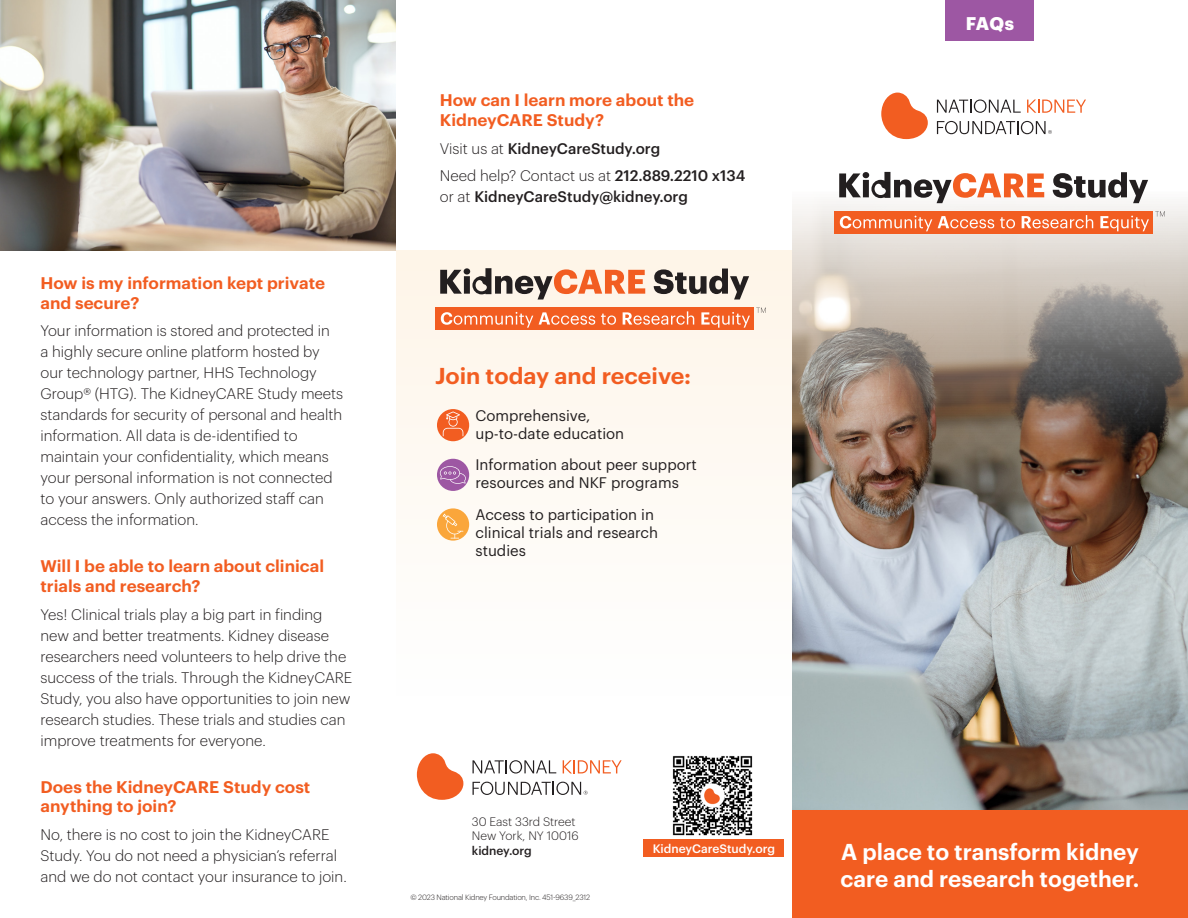
<style>
.page{position:relative;width:1188px;height:918px;background:#fff}
.page>*{position:absolute;margin:0;border:0;box-sizing:border-box;transform-origin:0 0}
.t1{font:600 22.5px/27px "Graphik";color:#fff}
.Head_2{font:600 22.5px "Graphik";color:#f25d21}
.t2{font:700 18px "Graphik";color:#fff}
.Head_2-2{font:600 16.5px/19.8px "Graphik";color:#f25d21}
.Body_1{font:300 15px/21px "Graphik";color:#231f20}
.Body_Bullet_2{font:15px/18px "Graphik";color:#231f20}
.Body_1-2{font:500 15px/21px "Graphik";color:#231f20}
.Body_1-3{font:300 12px/14.4px "Graphik";color:#231f20}
.Body_1-4{font:500 12px "Graphik";color:#fff}
.t3{font:300 7.5px "Graphik";letter-spacing:-.02em;color:#231f20}
.s1{font-weight:300}
.s2{font-weight:500}
</style>
<div class="page">
<img style="left:792px;top:191px;width:396px;height:620px">
<img style="left:0;top:0;width:396px;height:251px">
<svg style="left:417px;top:753px;width:46px;height:47px"></svg>
<svg style="left:473px;top:760px;width:83px;height:14px"></svg>
<svg style="left:563px;top:760px;width:59px;height:13px"></svg>
<svg style="left:473px;top:782px;width:115px;height:13px"></svg>
<svg style="left:881px;top:93px;width:47px;height:46px"></svg>
<svg style="left:937px;top:99px;width:84px;height:14px"></svg>
<svg style="left:1027px;top:100px;width:59px;height:13px"></svg>
<svg style="left:937px;top:121px;width:115px;height:13px"></svg>
<div style="left:792px;top:811px;width:396px;height:107px;background:#f25d21"></div>
<img style="left:672px;top:756px;width:81px;height:80px">
<div style="left:643px;top:839px;width:141px;height:18px;background:#f25d21"></div>
<div style="left:834px;top:211px;width:318px;height:23px;background:#f25d21"></div>
<svg style="left:1053px;top:172px;width:95px;height:31px"></svg>
<svg style="left:840px;top:216px;width:92px;height:15px"></svg>
<svg style="left:938px;top:216px;width:56px;height:12px"></svg>
<svg style="left:1000px;top:217px;width:15px;height:11px"></svg>
<svg style="left:1022px;top:215px;width:71px;height:13px"></svg>
<svg style="left:1100px;top:216px;width:49px;height:15px"></svg>
<svg style="left:839px;top:172px;width:205px;height:31px"></svg>
<svg style="left:1155px;top:211px;width:10px;height:6px"></svg>
<div style="left:396px;top:250px;width:396px;height:446px;background:#fefaf4"></div>
<div style="left:437px;top:409px;width:32px;height:32px;background:#f25d21;border-radius:50%"></div>
<svg style="left:443px;top:411px;width:20px;height:25px"></svg>
<div style="left:437px;top:459px;width:32px;height:32px;background:#9d57a3;border-radius:50%"></div>
<svg style="left:440px;top:466px;width:26px;height:18px"></svg>
<div style="left:437px;top:508px;width:32px;height:33px;background:#faa63b;border-radius:50%"></div>
<svg style="left:443px;top:514px;width:20px;height:25px"></svg>
<div style="left:435px;top:307px;width:318px;height:23px;background:#f25d21"></div>
<svg style="left:654px;top:269px;width:95px;height:31px"></svg>
<svg style="left:441px;top:312px;width:92px;height:16px"></svg>
<svg style="left:539px;top:312px;width:56px;height:13px"></svg>
<svg style="left:601px;top:314px;width:15px;height:11px"></svg>
<svg style="left:623px;top:311px;width:71px;height:14px"></svg>
<svg style="left:701px;top:312px;width:49px;height:16px"></svg>
<svg style="left:440px;top:268px;width:205px;height:32px"></svg>
<svg style="left:757px;top:308px;width:9px;height:5px"></svg>
<div style="left:946px;top:0;width:88px;height:40px;background:#9d57a3"></div>
<p class="Head_2-2" style="left:40px;top:272px;width:286px">How is my information kept private and secure?</p>
<p class="Body_1" style="left:40px;top:319px;width:304px">Your information is stored and protected in<br>a highly secure online platform hosted by our technology partner, HHS Technology Group® (HTG). The KidneyCARE Study meets standards for security of personal and health information. All data is de-identified to maintain your confidentiality, which means your personal information is not connected to your answers. Only authorized staff can access the information.</p>
<p class="Head_2-2" style="left:40px;top:555px;width:285px">Will I be able to learn about clinical trials and research?</p>
<p class="Body_1" style="left:40px;top:603px;width:313px">Yes! Clinical trials play a big part in finding new and better treatments. Kidney disease researchers need volunteers to help drive the success of the trials. Through the KidneyCARE Study, you also have opportunities to join new research studies. These trials and studies can improve treatments for everyone.</p>
<p class="Head_2-2" style="left:40px;top:775px;width:271px">Does the KidneyCARE Study cost anything to join?</p>
<p class="Body_1" style="left:40px;top:823px;width:308px">No, there is no cost to join the KidneyCARE<br>Study. You do not need a physician’s referral and we do not contact your insurance to join.</p>
<p class="Head_2-2" style="left:440px;top:89px;width:256px">How can I learn more about the<br>KidneyCARE Study?</p>
<p class="Body_1-2" style="left:440px;top:136px;width:222px"><span class="s1">Visit us at</span> KidneyCareStudy.org</p>
<p class="Body_1-2" style="left:440px;top:164px;width:307px"><span class="s1">Need help? Contact us at</span> 212.889.2210 x134 <span class="s1">or at</span> KidneyCareStudy@kidney.org</p>
<p class="Head_2" style="left:435px;top:359px;width:258px">Join today and receive:</p>
<p class="Body_Bullet_2" style="left:476px;top:405px;width:150px">Comprehensive, up-to-date education</p>
<p class="Body_Bullet_2" style="left:476px;top:454px;width:223px">Information about peer support resources and NKF programs</p>
<p class="Body_Bullet_2" style="left:476px;top:504px;width:184px">Access to participation in clinical trials and research studies</p>
<p class="Body_1-3" style="left:472px;top:813px;width:108px">30 East 33rd Street<br>New York, NY 10016 <span class="s2">kidney.org</span></p>
<p class="t3" style="left:410px;top:892px;width:181px">© 2023 National Kidney Foundation, Inc. 451-9639_2312</p>
<p class="Body_1-4" style="left:653px;top:839px;width:124px">KidneyCareStudy.org</p>
<p class="t2" style="left:966px;top:9px;width:50px">FAQs</p>
<p class="t1" style="left:841px;top:837px;width:300px">A place to transform kidney care and research together.</p>
</div>
